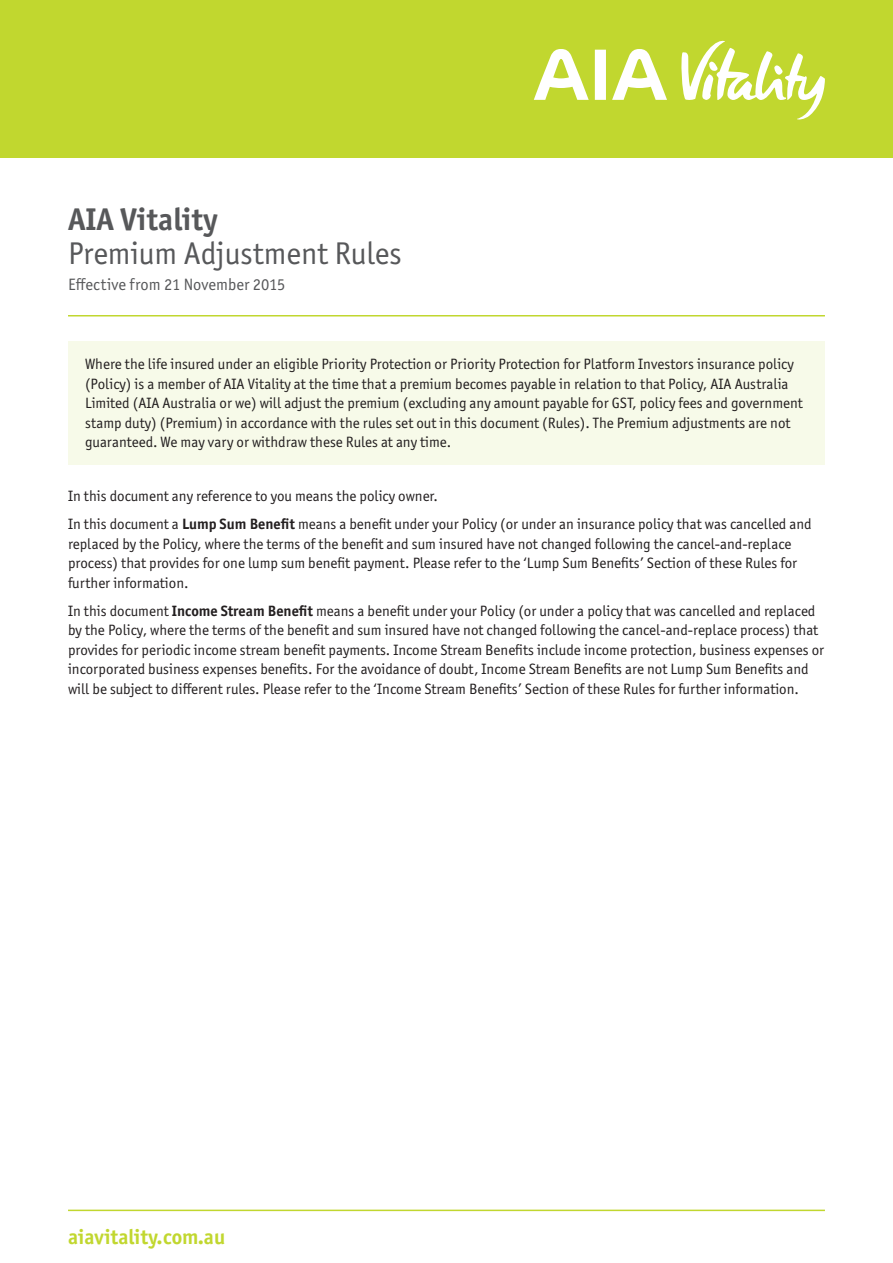
<style>
.page{position:relative;width:893px;height:1263px;background:#fff}
.page>*{position:absolute;margin:0;border:0;box-sizing:border-box;transform-origin:0 0}
.t1{font:31.5px "Officina Sans ITC Pro";color:#57585a}
.t2{font:700 31.5px "Officina Sans ITC Pro";color:#57585a}
.t3{font:700 21px "Officina Sans ITC Pro";color:#c1d72f}
.t4{font:16.5px "Officina Sans ITC Pro";color:#57585a}
.t5{font:15px/19.5px "Officina Sans ITC Pro";color:#231f20}
.s1{font-weight:700}
</style>
<div class="page">
<hr style="left:68px;top:315px;width:757px;height:1px;background:#c1d72f">
<div style="left:0;top:0;width:893px;height:158px;background:#c1d72f"></div>
<hr style="left:68px;top:1209px;width:757px;height:2px;background:#c1d72f">
<svg style="left:534px;top:49px;width:133px;height:51px"></svg>
<svg style="left:681px;top:40px;width:144px;height:80px"></svg>
<div style="left:68px;top:341px;width:757px;height:124px;background:#f7fae9"></div>
<h1 class="t2" style="left:68px;top:200px;width:151px">AIA Vitality</h1>
<h1 class="t1" style="left:68px;top:235px;width:335px">Premium Adjustment Rules</h1>
<p class="t4" style="left:68px;top:275px;width:219px">Effective from 21 November 2015</p>
<p class="t5" style="left:85px;top:354px;width:719px">Where the life insured under an eligible Priority Protection or Priority Protection for Platform Investors insurance policy (Policy) is a member of AIA Vitality at the time that a premium becomes payable in relation to that Policy, AIA Australia Limited (AIA Australia or we) will adjust the premium (excluding any amount payable for GST, policy fees and government stamp duty) (Premium) in accordance with the rules set out in this document (Rules). The Premium adjustments are not guaranteed. We may vary or withdraw these Rules at any time.</p>
<p class="t5" style="left:68px;top:482px;width:745px;line-height:28px">In this document any reference to you means the policy owner.<br>In this document a <span class="s1">Lump Sum Benefit</span> means a benefit under your Policy (or under an insurance policy that was cancelled and</p>
<p class="t5" style="left:68px;top:534px;width:731px">replaced by the Policy, where the terms of the benefit and sum insured have not changed following the cancel-and-replace process) that provides for one lump sum benefit payment. Please refer to the ‘Lump Sum Benefits’ Section of these Rules for further information.</p>
<p class="t5" style="left:68px;top:601px;width:758px">In this document <span class="s1">Income Stream Benefit</span> means a benefit under your Policy (or under a policy that was cancelled and replaced by the Policy, where the terms of the benefit and sum insured have not changed following the cancel-and-replace process) that provides for periodic income stream benefit payments. Income Stream Benefits include income protection, business expenses or incorporated business expenses benefits. For the avoidance of doubt, Income Stream Benefits are not Lump Sum Benefits and will be subject to different rules. Please refer to the ‘Income Stream Benefits’ Section of these Rules for further information.</p>
<h2 class="t3" style="left:68px;top:1224px;width:159px">aiavitality.com.au</h2>
</div>
